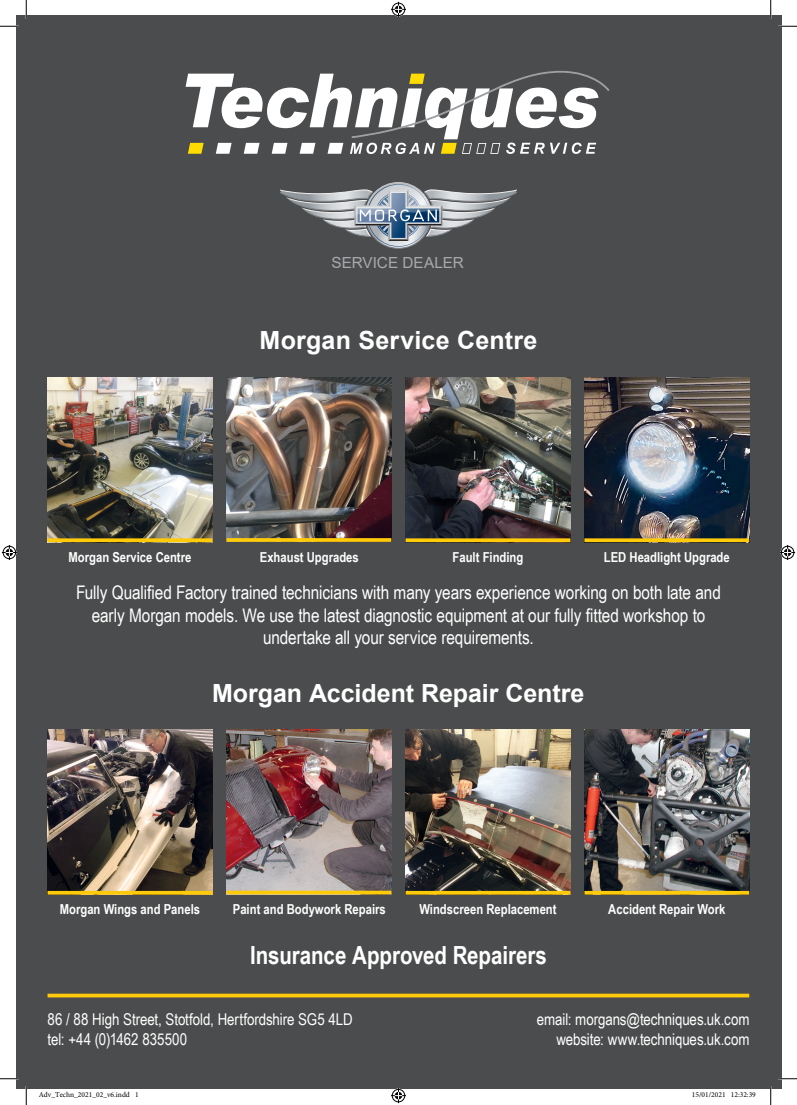
<style>
.page{position:relative;width:797px;height:1105px;background:#fff}
.page>*{position:absolute;margin:0;border:0;box-sizing:border-box;transform-origin:0 0}
.Heading{font:700 25px "Arial";color:#fff}
.sub_head{font:700 25px "Arial Narrow";color:#fff}
.body{font:18.75px/22.5px "Arial Narrow";letter-spacing:-.005em;color:#fff;text-align:center}
.body-2{font:16.25px/20px "Arial Narrow";letter-spacing:-.005em;color:#fff;text-align:right}
.t1{font:15.25px "Arial";letter-spacing:-.005em;color:#a8a9ad}
.Captions{font:700 13.75px "Arial Narrow";color:#fff}
.t2{font:7.5px "Minion Pro";color:#000}
</style>
<div class="page">
<div style="left:16px;top:16px;width:765px;height:1073px;background:#4b4c4d"></div>
<svg style="left:186px;top:70px;width:423px;height:84px"></svg>
<svg style="left:281px;top:182px;width:235px;height:67px"></svg>
<img style="left:48px;top:730px;width:164px;height:161px">
<svg style="left:48px;top:891px;width:164px;height:4px"></svg>
<img style="left:48px;top:377px;width:164px;height:161px">
<svg style="left:48px;top:538px;width:164px;height:4px"></svg>
<img style="left:226px;top:730px;width:165px;height:161px">
<hr style="left:226px;top:891px;width:165px;height:3px;background:#feca0a">
<img style="left:226px;top:377px;width:165px;height:161px">
<svg style="left:226px;top:538px;width:165px;height:4px"></svg>
<img style="left:405px;top:730px;width:165px;height:161px">
<img style="left:405px;top:377px;width:165px;height:161px">
<svg style="left:405px;top:891px;width:165px;height:4px"></svg>
<svg style="left:405px;top:538px;width:165px;height:4px"></svg>
<hr style="left:48px;top:994px;width:701px;height:3px;background:#feca0a">
<img style="left:584px;top:730px;width:165px;height:161px">
<img style="left:584px;top:377px;width:165px;height:161px">
<svg style="left:584px;top:891px;width:165px;height:4px"></svg>
<svg style="left:584px;top:538px;width:165px;height:4px"></svg>
<svg style="left:0;top:25px;width:19px;height:2px"></svg>
<svg style="left:778px;top:25px;width:19px;height:2px"></svg>
<svg style="left:0;top:1078px;width:19px;height:1px"></svg>
<svg style="left:778px;top:1078px;width:19px;height:1px"></svg>
<svg style="left:25px;top:0;width:2px;height:19px"></svg>
<svg style="left:25px;top:1086px;width:2px;height:19px"></svg>
<svg style="left:770px;top:0;width:1px;height:19px"></svg>
<svg style="left:770px;top:1086px;width:1px;height:19px"></svg>
<svg style="left:391px;top:2px;width:15px;height:15px"></svg>
<svg style="left:391px;top:1088px;width:15px;height:15px"></svg>
<svg style="left:2px;top:545px;width:15px;height:15px"></svg>
<svg style="left:780px;top:545px;width:15px;height:15px"></svg>
<p class="t1" style="left:331px;top:252px;width:134px">SERVICE DEALER</p>
<p class="Heading" style="left:259px;top:323px;width:279px">Morgan Service Centre</p>
<p class="Captions" style="left:68px;top:546px;width:124px">Morgan Service Centre</p>
<p class="Captions" style="left:604px;top:546px;width:127px">LED Headlight Upgrade</p>
<p class="body" style="left:76px;top:581px;width:646px">Fully Qualified Factory trained technicians with many years experience working on both late and early Morgan models. We use the latest diagnostic equipment at our fully fitted workshop to undertake all your service requirements.</p>
<p class="Captions" style="left:260px;top:546px;width:101px">Exhaust Upgrades</p>
<p class="Captions" style="left:452px;top:546px;width:72px">Fault Finding</p>
<p class="Heading" style="left:212px;top:676px;width:374px">Morgan Accident Repair Centre</p>
<p class="Captions" style="left:60px;top:899px;width:142px">Morgan Wings and Panels</p>
<p class="Captions" style="left:233px;top:899px;width:154px">Paint and Bodywork Repairs</p>
<p class="Captions" style="left:419px;top:899px;width:139px">Windscreen Replacement</p>
<p class="sub_head" style="left:250px;top:936px;width:298px">Insurance Approved Repairers</p>
<p class="Captions" style="left:608px;top:899px;width:118px">Accident Repair Work</p>
<p class="body-2" style="left:48px;top:1009px;width:307px;text-align:left">86 / 88 High Street, Stotfold, Hertfordshire SG5 4LD tel: +44 (0)1462 835500</p>
<p class="body-2" style="left:537px;top:1009px;width:214px">email: morgans@techniques.uk.com website: www.techniques.uk.com</p>
<p class="t2" style="left:39px;top:1090px;width:101px">Adv_Techn_2021_02_v6.indd 1</p>
<p class="t2" style="left:692px;top:1090px;width:65px">15/01/2021 12:32:39</p>
</div>
